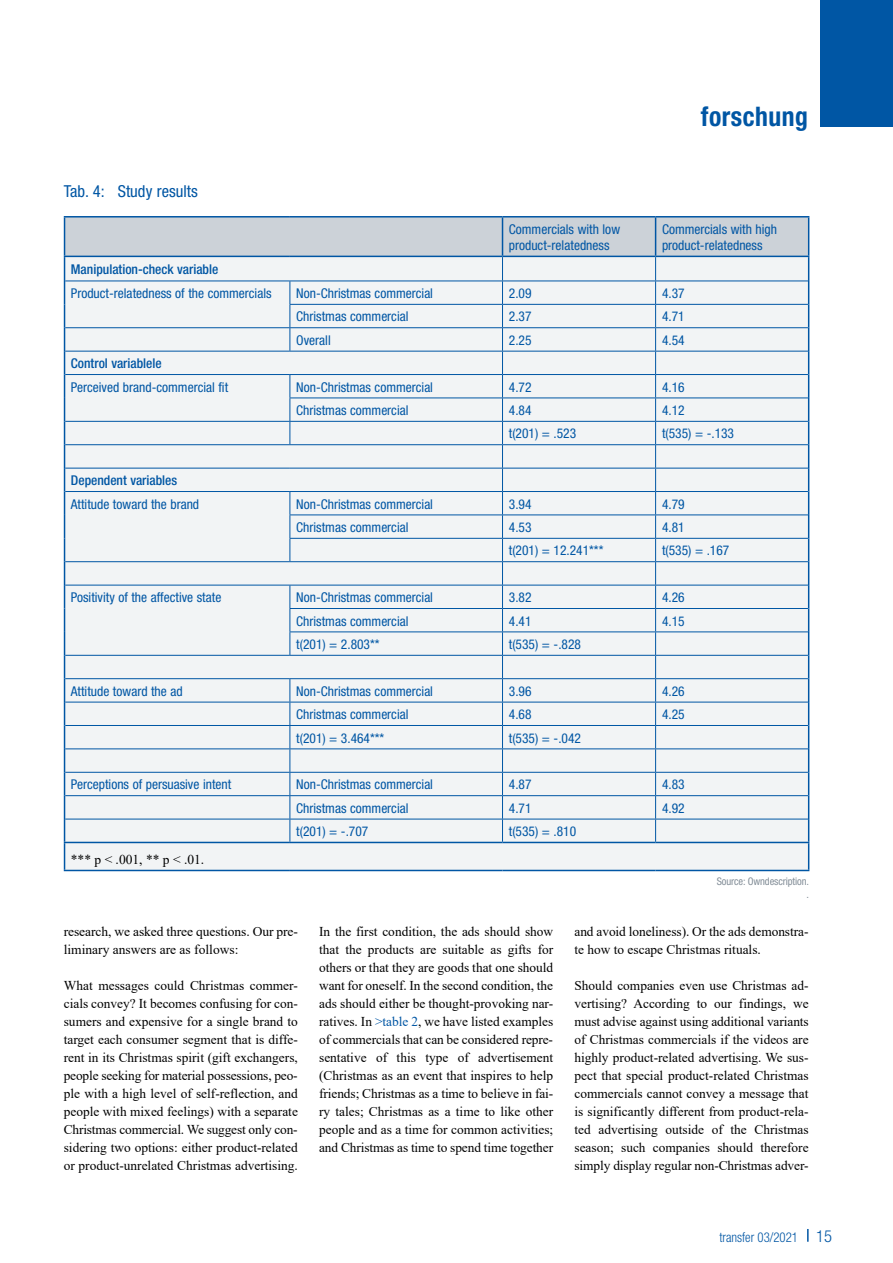
<style>
.page{position:relative;width:893px;height:1263px;background:#fff}
.page>*{position:absolute;margin:0;border:0;box-sizing:border-box;transform-origin:0 0}
.t1{font:700 condensed 27px "Helvetica Neue";letter-spacing:.02em;color:#0056a4;scale:.95 1}
.t2{font:condensed 16.5px "Helvetica Neue";color:#0056a4}
.t3{font:13.5px/18px "Times New Roman";letter-spacing:-.005em;color:#000;text-align:justify}
.t4{font:condensed 13.5px/16.2px "Helvetica Neue";color:#0056a4}
.t5{font:500 condensed 13.5px "Helvetica Neue";color:#0056a4}
.t6{font:300 condensed 13.5px "Helvetica Neue";color:#0056a4;scale:.95 1}
.t7{font:condensed 10.5px/12.6px "Helvetica Neue";letter-spacing:-.01em;color:#838e98;text-align:right}
.s1{color:#0056a4}
.s2{font-size:16.5px}
</style>
<div class="page">
<svg style="left:807px;top:1229px;width:2px;height:13px"></svg>
<div style="left:820px;top:0;width:73px;height:126px;background:#0056a4"></div>
<hr style="left:64px;top:216px;width:226px;height:2px;background:#0056a4">
<hr style="left:290px;top:216px;width:212px;height:2px;background:#0056a4">
<hr style="left:502px;top:216px;width:154px;height:2px;background:#0056a4">
<hr style="left:656px;top:216px;width:153px;height:2px;background:#0056a4">
<svg style="left:64px;top:217px;width:745px;height:653px"></svg>
<hr style="left:64px;top:870px;width:226px;height:1px;background:#0056a4">
<hr style="left:290px;top:870px;width:212px;height:1px;background:#0056a4">
<hr style="left:502px;top:870px;width:154px;height:1px;background:#0056a4">
<hr style="left:656px;top:870px;width:153px;height:1px;background:#0056a4">
<p class="t2" style="left:64px;top:182px;width:135px">Tab. 4: Study results</p>
<h1 class="t1" style="left:701px;top:100px;width:114px">forschung</h1>
<p class="t4" style="left:509px;top:221px;width:113px">Commercials with low product-relatedness</p>
<p class="t4" style="left:662px;top:221px;width:117px">Commercials with high product-relatedness</p>
<p class="t5" style="left:71px;top:261px;width:149px">Manipulation-check variable</p>
<p class="t4" style="left:71px;top:285px;width:202px">Product-relatedness of the commercials</p>
<p class="t4" style="left:296px;top:285px;width:138px">Non-Christmas commercial</p>
<p class="t4" style="left:509px;top:285px;width:24px">2.09</p>
<p class="t4" style="left:662px;top:285px;width:24px">4.37</p>
<p class="t4" style="left:296px;top:308px;width:114px">Christmas commercial</p>
<p class="t4" style="left:509px;top:308px;width:24px">2.37</p>
<p class="t4" style="left:662px;top:308px;width:24px">4.71</p>
<p class="t4" style="left:296px;top:332px;width:36px">Overall</p>
<p class="t4" style="left:509px;top:332px;width:24px">2.25</p>
<p class="t4" style="left:662px;top:332px;width:24px">4.54</p>
<p class="t5" style="left:71px;top:355px;width:92px">Control variablele</p>
<p class="t4" style="left:71px;top:379px;width:159px">Perceived brand-commercial fit</p>
<p class="t4" style="left:296px;top:379px;width:138px">Non-Christmas commercial</p>
<p class="t4" style="left:509px;top:379px;width:24px">4.72</p>
<p class="t4" style="left:662px;top:379px;width:24px">4.16</p>
<p class="t4" style="left:296px;top:402px;width:114px">Christmas commercial</p>
<p class="t4" style="left:509px;top:402px;width:24px">4.84</p>
<p class="t4" style="left:662px;top:402px;width:24px">4.12</p>
<p class="t4" style="left:509px;top:425px;width:69px">t(201) = .523</p>
<p class="t4" style="left:662px;top:425px;width:74px">t(535) = -.133</p>
<p class="t5" style="left:71px;top:472px;width:108px">Dependent variables</p>
<p class="t4" style="left:71px;top:496px;width:130px">Attitude toward the brand</p>
<p class="t4" style="left:296px;top:496px;width:138px">Non-Christmas commercial</p>
<p class="t4" style="left:509px;top:496px;width:24px">3.94</p>
<p class="t4" style="left:662px;top:496px;width:24px">4.79</p>
<p class="t4" style="left:296px;top:519px;width:114px">Christmas commercial</p>
<p class="t4" style="left:509px;top:519px;width:24px">4.53</p>
<p class="t4" style="left:662px;top:519px;width:24px">4.81</p>
<p class="t4" style="left:509px;top:542px;width:96px">t(201) = 12.241***</p>
<p class="t4" style="left:662px;top:542px;width:69px">t(535) = .167</p>
<p class="t4" style="left:71px;top:589px;width:152px">Positivity of the affective state</p>
<p class="t4" style="left:296px;top:589px;width:138px">Non-Christmas commercial</p>
<p class="t4" style="left:509px;top:589px;width:24px">3.82</p>
<p class="t4" style="left:662px;top:589px;width:24px">4.26</p>
<p class="t4" style="left:296px;top:612px;width:114px">Christmas commercial</p>
<p class="t4" style="left:509px;top:612px;width:24px">4.41</p>
<p class="t4" style="left:662px;top:612px;width:24px">4.15</p>
<p class="t4" style="left:296px;top:636px;width:85px">t(201) = 2.803**</p>
<p class="t4" style="left:509px;top:636px;width:74px">t(535) = -.828</p>
<p class="t4" style="left:71px;top:683px;width:113px">Attitude toward the ad</p>
<p class="t4" style="left:296px;top:683px;width:138px">Non-Christmas commercial</p>
<p class="t4" style="left:509px;top:683px;width:24px">3.96</p>
<p class="t4" style="left:662px;top:683px;width:24px">4.26</p>
<p class="t4" style="left:296px;top:706px;width:114px">Christmas commercial</p>
<p class="t4" style="left:509px;top:706px;width:24px">4.68</p>
<p class="t4" style="left:662px;top:706px;width:24px">4.25</p>
<p class="t4" style="left:296px;top:729px;width:90px">t(201) = 3.464***</p>
<p class="t4" style="left:509px;top:729px;width:74px">t(535) = -.042</p>
<p class="t4" style="left:71px;top:776px;width:162px">Perceptions of persuasive intent</p>
<p class="t4" style="left:296px;top:776px;width:138px">Non-Christmas commercial</p>
<p class="t4" style="left:509px;top:776px;width:24px">4.87</p>
<p class="t4" style="left:662px;top:776px;width:24px">4.83</p>
<p class="t4" style="left:296px;top:800px;width:114px">Christmas commercial</p>
<p class="t4" style="left:509px;top:800px;width:24px">4.71</p>
<p class="t4" style="left:662px;top:800px;width:24px">4.92</p>
<p class="t4" style="left:296px;top:823px;width:74px">t(201) = -.707</p>
<p class="t4" style="left:509px;top:823px;width:69px">t(535) = .810</p>
<p class="t3" style="left:71px;top:850px;width:135px">*** p &lt; .001, ** p &lt; .01.</p>
<p class="t7" style="left:717px;top:875px;width:94px">Source: Owndescription. .</p>
<p class="t3" style="left:64px;top:922px;width:236px">research, we asked three questions. Our pre&shy;liminary answers are as follows:</p>
<p class="t3" style="left:64px;top:976px;width:236px">What messages could Christmas commer&shy;cials convey? It becomes confusing for con&shy;sumers and expensive for a single brand to target each consumer segment that is diffe&shy;rent in its Christmas spirit (gift exchangers, people seeking for material possessions, peo&shy;ple with a high level of self-reflection, and people with mixed feelings) with a separate Christmas commercial. We suggest only con&shy;sidering two options: either product-related or product-unrelated Christmas advertising.</p>
<p class="t3" style="left:319px;top:922px;width:236px">In the first condition, the ads should show that the products are suitable as gifts for others or that they are goods that one should want for oneself. In the second condition, the ads should either be thought-provoking nar&shy;ratives. In <span class="s1">&gt;table 2</span>, we have listed examples of commercials that can be considered repre&shy;sentative of this type of advertisement (Christmas as an event that inspires to help friends; Christmas as a time to believe in fai&shy;ry tales; Christmas as a time to like other people and as a time for common activities; and Christmas as time to spend time together</p>
<p class="t3" style="left:574px;top:922px;width:236px">and avoid loneliness). Or the ads demonstra&shy;te how to escape Christmas rituals.</p>
<p class="t3" style="left:574px;top:976px;width:236px">Should companies even use Christmas ad&shy;vertising? According to our findings, we must advise against using additional variants of Christmas commercials if the videos are highly product-related advertising. We sus&shy;pect that special product-related Christmas commercials cannot convey a message that is significantly different from product-rela&shy;ted advertising outside of the Christmas season; such companies should therefore simply display regular non-Christmas adver-</p>
<p class="t6" style="left:719px;top:1229px;width:120px">transfer 03/2021 <span class="s2">15</span></p>
</div>
